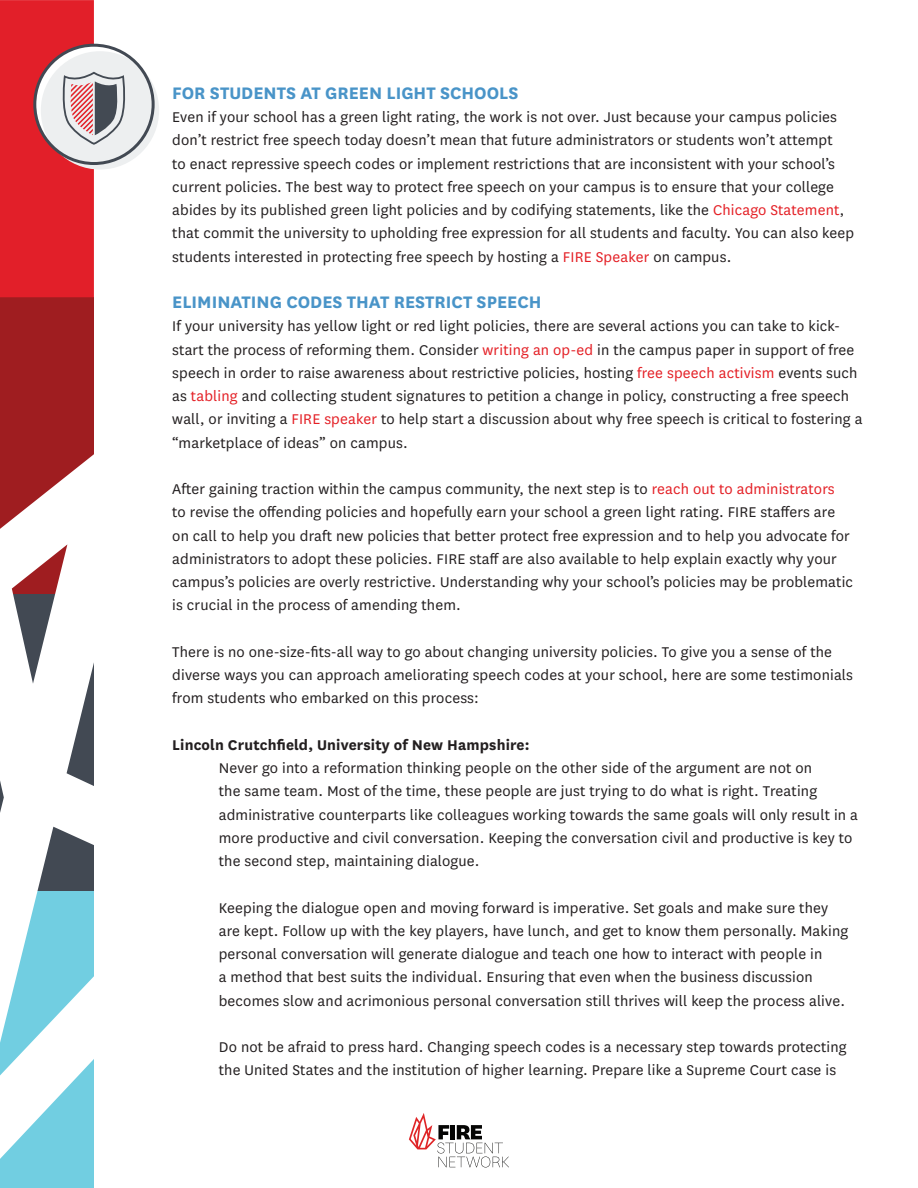
<style>
.page{position:relative;width:918px;height:1188px;background:#fff}
.page>*{position:absolute;margin:0;border:0;box-sizing:border-box;transform-origin:0 0}
.t1{font:700 19.5px "National";color:#4994c8}
.Indent{font:16.5px/23.2px "National";letter-spacing:.01em;color:#231f20}
.t2{font:700 16.5px "National";letter-spacing:.01em;color:#231f20}
.s1{color:#e41f25}
</style>
<div class="page">
<svg style="left:409px;top:1113px;width:100px;height:54px"></svg>
<div style="left:0;top:297px;width:94px;height:297px;background:#9f1d20"></div>
<div style="left:0;top:892px;width:94px;height:296px;background:#71cee1"></div>
<svg style="left:41px;top:51px;width:118px;height:119px;fill:#edeff0"></svg>
<svg style="left:0;top:454px;width:94px;height:705px;fill:#fff"></svg>
<svg style="left:0;top:0;width:130px;height:297px"></svg>
<p class="t1" style="left:172px;top:79px;width:348px">FOR STUDENTS AT GREEN LIGHT SCHOOLS</p>
<p class="Indent" style="left:172px;top:105px;width:683px">Even if your school has a green light rating, the work is not over. Just because your campus policies don’t restrict free speech today doesn’t mean that future administrators or students won’t attempt<br>to enact repressive speech codes or implement restrictions that are inconsistent with your school’s current policies. The best way to protect free speech on your campus is to ensure that your college abides by its published green light policies and by codifying statements, like the <span class="s1">Chicago Statement</span>, that commit the university to upholding free expression for all students and faculty. You can also keep students interested in protecting free speech by hosting a <span class="s1">FIRE Speaker</span> on campus.</p>
<p class="t1" style="left:172px;top:288px;width:371px">ELIMINATING CODES THAT RESTRICT SPEECH</p>
<p class="Indent" style="left:172px;top:314px;width:692px">If your university has yellow light or red light policies, there are several actions you can take to kick&shy;start the process of reforming them. Consider <span class="s1">writing an op-ed</span> in the campus paper in support of free speech in order to raise awareness about restrictive policies, hosting <span class="s1">free speech activism</span> events such as <span class="s1">tabling</span> and collecting student signatures to petition a change in policy, constructing a free speech wall, or inviting a <span class="s1">FIRE speaker</span> to help start a discussion about why free speech is critical to fostering a “marketplace of ideas” on campus.</p>
<p class="Indent" style="left:172px;top:477px;width:682px">After gaining traction within the campus community, the next step is to <span class="s1">reach out to administrators<br></span>to revise the offending policies and hopefully earn your school a green light rating. FIRE staffers are on call to help you draft new policies that better protect free expression and to help you advocate for administrators to adopt these policies. FIRE staff are also available to help explain exactly why your campus’s policies are overly restrictive. Understanding why your school’s policies may be problematic is crucial in the process of amending them.</p>
<p class="Indent" style="left:172px;top:639px;width:682px">There is no one-size-fits-all way to go about changing university policies. To give you a sense of the diverse ways you can approach ameliorating speech codes at your school, here are some testimonials from students who embarked on this process:</p>
<p class="t2" style="left:172px;top:733px;width:359px">Lincoln Crutchfield, University of New Hampshire:</p>
<p class="Indent" style="left:219px;top:756px;width:641px">Never go into a reformation thinking people on the other side of the argument are not on<br>the same team. Most of the time, these people are just trying to do what is right. Treating administrative counterparts like colleagues working towards the same goals will only result in a more productive and civil conversation. Keeping the conversation civil and productive is key to the second step, maintaining dialogue.</p>
<p class="Indent" style="left:219px;top:895px;width:631px">Keeping the dialogue open and moving forward is imperative. Set goals and make sure they are kept. Follow up with the key players, have lunch, and get to know them personally. Making personal conversation will generate dialogue and teach one how to interact with people in<br>a method that best suits the individual. Ensuring that even when the business discussion becomes slow and acrimonious personal conversation still thrives will keep the process alive.</p>
<p class="Indent" style="left:219px;top:1035px;width:630px">Do not be afraid to press hard. Changing speech codes is a necessary step towards protecting the United States and the institution of higher learning. Prepare like a Supreme Court case is</p>
</div>
